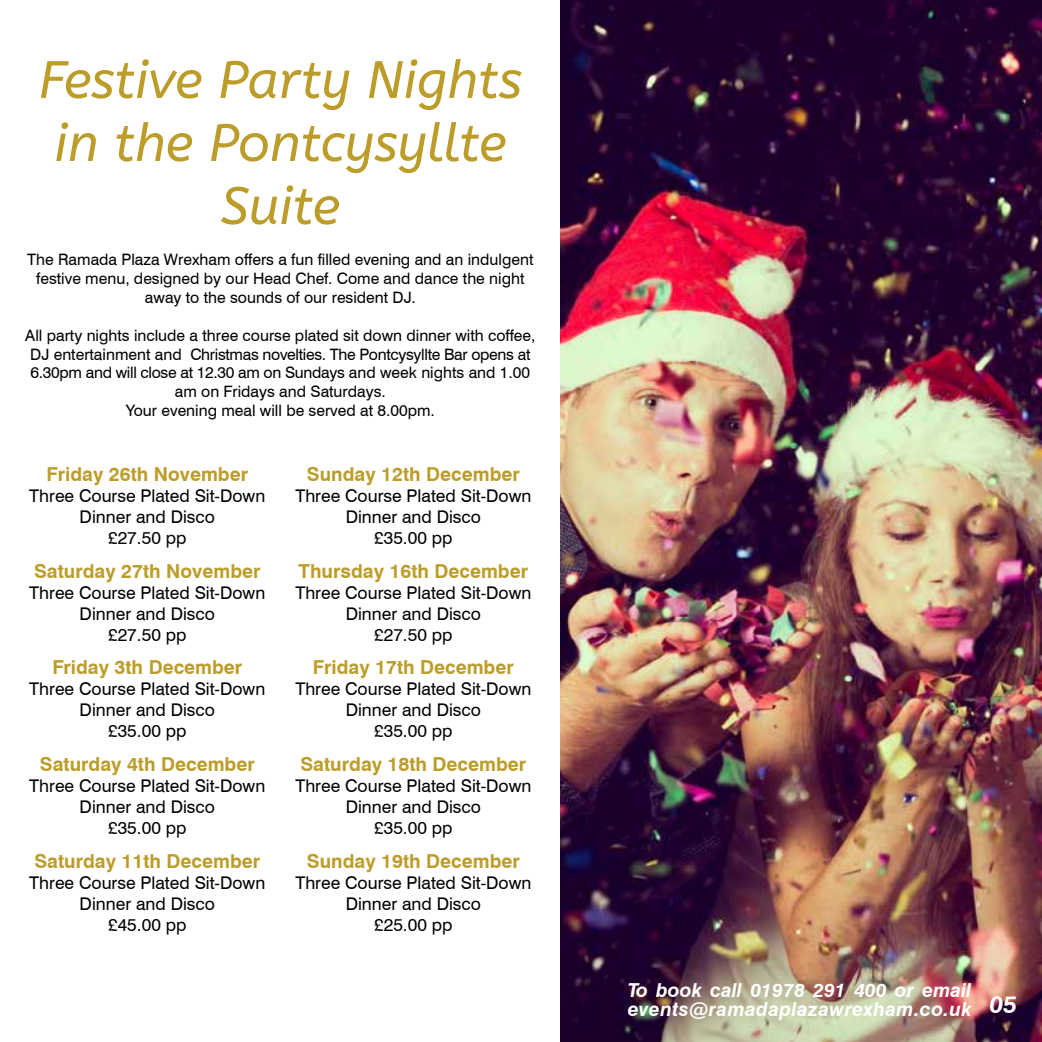
<style>
.page{position:relative;width:1042px;height:1042px;background:#fff}
.page>*{position:absolute;margin:0;border:0;box-sizing:border-box;transform-origin:0 0}
.t1{font:italic 52.5px/63px "A Bee Zee";color:#bc9d2a;text-align:center}
.t2{font:italic 700 24.5px "Swiss 721 BT";color:#fff}
.t3{font:700 19.25px "Swiss 721 BT";color:#bc9d2a}
.t4{font:italic 700 19.25px/19.2px "Swiss 721 BT";letter-spacing:.02em;color:#fff}
.t5{font:17.5px/21px "Swiss 721 BT";color:#000;text-align:center}
.t6{font:15.75px/18.9px "Swiss 721 BT";color:#000;text-align:center}
</style>
<div class="page">
<img style="left:561px;top:0;width:481px;height:1042px">
<h1 class="t1" style="left:39px;top:49px;width:485px">Festive Party Nights in the Pontcysyllte<br>Suite</h1>
<p class="t6" style="left:27px;top:250px;width:508px">The Ramada Plaza Wrexham offers a fun filled evening and an indulgent festive menu, designed by our Head Chef. Come and dance the night away to the sounds of our resident DJ.</p>
<p class="t6" style="left:25px;top:325px;width:511px">All party nights include a three course plated sit down dinner with coffee, DJ entertainment and Christmas novelties. The Pontcysyllte Bar opens at 6.30pm and will close at 12.30 am on Sundays and week nights and 1.00 am on Fridays and Saturdays.<br>Your evening meal will be served at 8.00pm.</p>
<p class="t3" style="left:47px;top:462px;width:203px">Friday 26th November</p>
<p class="t5" style="left:29px;top:485px;width:237px">Three Course Plated Sit-Down<br>Dinner and Disco<br>£27.50 pp</p>
<p class="t3" style="left:34px;top:559px;width:228px">Saturday 27th November</p>
<p class="t5" style="left:29px;top:582px;width:237px">Three Course Plated Sit-Down<br>Dinner and Disco<br>£27.50 pp</p>
<p class="t3" style="left:52px;top:656px;width:191px">Friday 3th December</p>
<p class="t5" style="left:29px;top:678px;width:237px">Three Course Plated Sit-Down<br>Dinner and Disco<br>£35.00 pp</p>
<p class="t3" style="left:40px;top:752px;width:216px">Saturday 4th December</p>
<p class="t5" style="left:29px;top:775px;width:237px">Three Course Plated Sit-Down<br>Dinner and Disco<br>£35.00 pp</p>
<p class="t3" style="left:34px;top:849px;width:227px">Saturday 11th December</p>
<p class="t5" style="left:29px;top:871px;width:237px">Three Course Plated Sit-Down<br>Dinner and Disco<br>£45.00 pp</p>
<p class="t3" style="left:307px;top:462px;width:214px">Sunday 12th December</p>
<p class="t5" style="left:295px;top:485px;width:237px">Three Course Plated Sit-Down<br>Dinner and Disco<br>£35.00 pp</p>
<p class="t3" style="left:299px;top:559px;width:231px">Thursday 16th December</p>
<p class="t5" style="left:295px;top:582px;width:237px">Three Course Plated Sit-Down<br>Dinner and Disco<br>£27.50 pp</p>
<p class="t3" style="left:313px;top:656px;width:202px">Friday 17th December</p>
<p class="t5" style="left:295px;top:678px;width:237px">Three Course Plated Sit-Down<br>Dinner and Disco<br>£35.00 pp</p>
<p class="t3" style="left:300px;top:752px;width:227px">Saturday 18th December</p>
<p class="t5" style="left:295px;top:775px;width:237px">Three Course Plated Sit-Down<br>Dinner and Disco<br>£35.00 pp</p>
<p class="t3" style="left:307px;top:849px;width:214px">Sunday 19th December</p>
<p class="t5" style="left:295px;top:871px;width:237px">Three Course Plated Sit-Down<br>Dinner and Disco<br>£25.00 pp</p>
<p class="t4" style="left:628px;top:980px;width:345px">To book call 01978 291 400 or email events@ramadaplazawrexham.co.uk</p>
<h2 class="t2" style="left:989px;top:989px;width:29px">05</h2>
</div>
